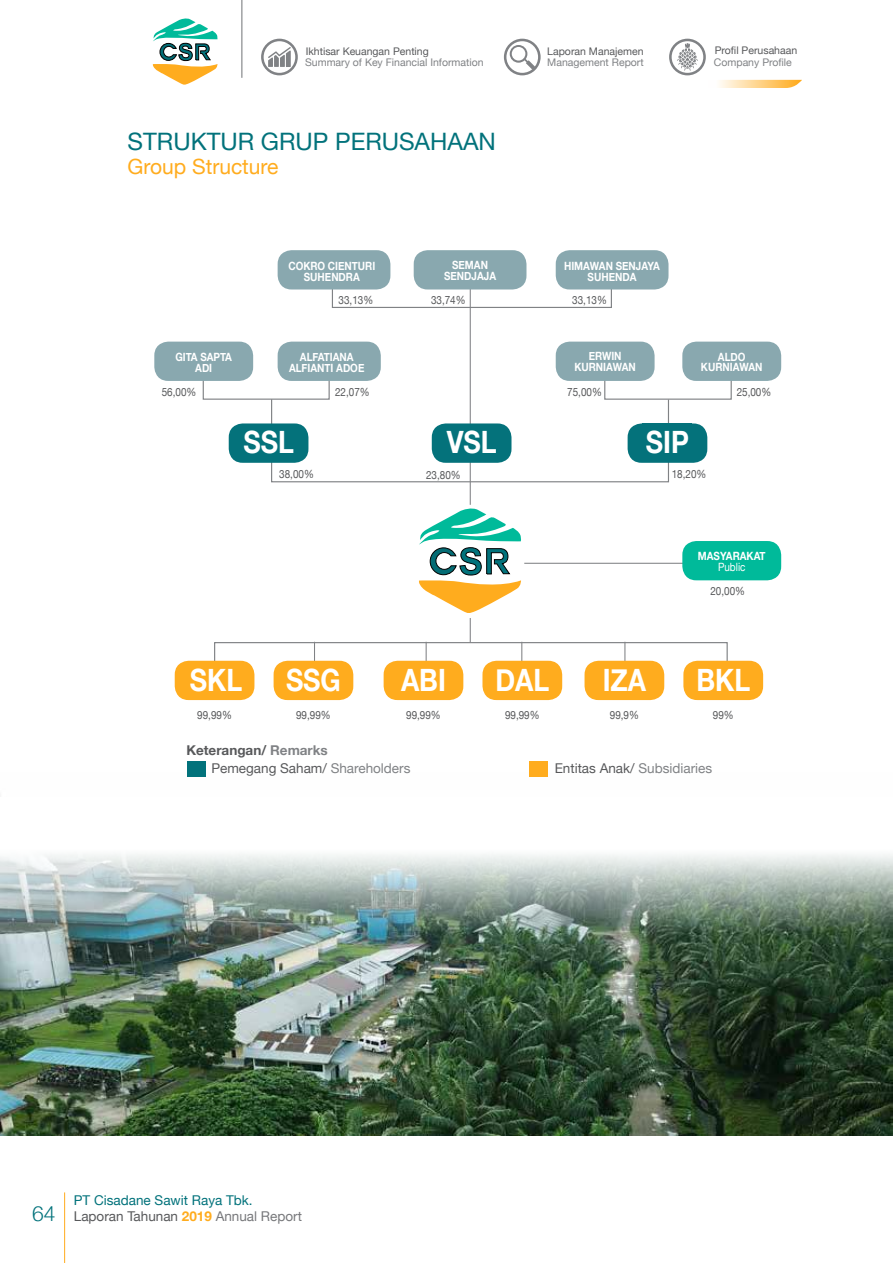
<style>
.page{position:relative;width:893px;height:1263px;background:#fff}
.page>*{position:absolute;margin:0;border:0;box-sizing:border-box;transform-origin:0 0}
.t1{font:700 30.75px "Helvetica Neue";color:#fff;scale:.87 1}
.t2{font:24px "Helvetica Neue";color:#02727b}
.t3{font:21px "Helvetica Neue";color:#ffac1e}
.t4{font:13.5px/18px "Helvetica Neue";color:#58595b}
.t5{font:13.5px/15.5px "Helvetica Neue";color:#02727b;text-align:center}
.t6{font:700 11.4px/10.8px "Helvetica Neue";color:#fff;text-align:center;scale:.87 1}
.t7{font:11.4px "Helvetica Neue";color:#58595b;scale:.87 1}
.t8{font:11.4px "Helvetica Neue";color:#fff;scale:.87 1}
.t9{font:10.5px "Helvetica Neue";color:#808285}
.t10{font:10.5px "Helvetica Neue";color:#58595b}
.s1{font-weight:700}
.s2{font-weight:700;color:#808285}
.s3{color:#808285}
.s4{font-weight:300;font-size:21px}
.s5{color:#58595b}
.s6{font-weight:700;color:#ffac1e}
.s7{color:#77787b}
</style>
<div class="page">
<hr style="left:241px;top:0;width:1px;height:78px;background:#808285">
<hr style="left:64px;top:1192px;width:1px;height:71px;background:#ffac1e">
<svg style="left:153px;top:18px;width:65px;height:67px"></svg>
<svg style="left:261px;top:39px;width:37px;height:36px"></svg>
<svg style="left:504px;top:39px;width:37px;height:36px"></svg>
<img style="left:0;top:773px;width:893px;height:362px">
<svg style="left:0;top:797px;width:893px;height:141px"></svg>
<svg style="left:314px;top:644px;width:1px;height:17px"></svg>
<hr style="left:524px;top:563px;width:167px;height:1px;background:#808285">
<svg style="left:624px;top:644px;width:1px;height:17px"></svg>
<hr style="left:470px;top:279px;width:1px;height:226px;background:#808285">
<svg style="left:419px;top:508px;width:103px;height:154px"></svg>
<div style="left:332px;top:286px;width:280px;height:22px;border:1px solid #808285"></div>
<div style="left:214px;top:642px;width:514px;height:22px;border:1px solid #808285"></div>
<div style="left:271px;top:399px;width:398px;height:83px;border:1px solid #808285"></div>
<div style="left:203px;top:378px;width:127px;height:22px;border:1px solid #808285"></div>
<div style="left:604px;top:378px;width:128px;height:22px;border:1px solid #808285"></div>
<div style="left:278px;top:342px;width:103px;height:39px;background:#89a8af;border-radius:14px"></div>
<div style="left:432px;top:423px;width:79px;height:40px;background:#04727b;border-radius:14px"></div>
<div style="left:229px;top:423px;width:79px;height:40px;background:#04727b;border-radius:14px"></div>
<div style="left:628px;top:423px;width:79px;height:40px;background:#04727b;border-radius:14px"></div>
<div style="left:556px;top:250px;width:112px;height:39px;background:#89a8af;border-radius:14px"></div>
<div style="left:414px;top:250px;width:112px;height:39px;background:#89a8af;border-radius:14px"></div>
<div style="left:278px;top:250px;width:112px;height:39px;background:#89a8af;border-radius:14px"></div>
<div style="left:556px;top:342px;width:99px;height:39px;background:#89a8af;border-radius:14px"></div>
<div style="left:682px;top:342px;width:99px;height:39px;background:#89a8af;border-radius:14px"></div>
<div style="left:682px;top:541px;width:99px;height:39px;background:#00ba9a;border-radius:14px"></div>
<div style="left:154px;top:342px;width:99px;height:39px;background:#89a8af;border-radius:14px"></div>
<div style="left:175px;top:661px;width:79px;height:39px;background:#ffac1e;border-radius:14px"></div>
<div style="left:384px;top:661px;width:79px;height:39px;background:#ffac1e;border-radius:14px"></div>
<div style="left:584px;top:661px;width:80px;height:39px;background:#ffac1e;border-radius:14px"></div>
<div style="left:274px;top:661px;width:79px;height:39px;background:#ffac1e;border-radius:14px"></div>
<div style="left:482px;top:661px;width:80px;height:39px;background:#ffac1e;border-radius:14px"></div>
<div style="left:683px;top:661px;width:80px;height:39px;background:#ffac1e;border-radius:14px"></div>
<svg style="left:669px;top:39px;width:133px;height:49px"></svg>
<div style="left:187px;top:761px;width:19px;height:15px;background:#02727b"></div>
<div style="left:530px;top:761px;width:18px;height:15px;background:#ffac1e"></div>
<p class="t10" style="left:306px;top:44px;width:125px">Ikhtisar Keuangan Penting</p>
<p class="t10" style="left:715px;top:43px;width:84px">Profil Perusahaan</p>
<p class="t9" style="left:305px;top:55px;width:180px">Summary of Key Financial Information</p>
<p class="t9" style="left:714px;top:55px;width:79px">Company Profile</p>
<p class="t10" style="left:547px;top:44px;width:98px">Laporan Manajemen</p>
<p class="t9" style="left:547px;top:55px;width:98px">Management Report</p>
<h2 class="t2" style="left:128px;top:125px;width:370px">STRUKTUR GRUP PERUSAHAAN</h2>
<h3 class="t3" style="left:128px;top:152px;width:152px">Group Structure</h3>
<p class="t6" style="left:288px;top:261px;width:101px">COKRO CIENTURI<br>SUHENDRA</p>
<p class="t6" style="left:444px;top:260px;width:61px">SEMAN<br>SENDJAJA</p>
<p class="t6" style="left:564px;top:261px;width:112px">HIMAWAN SENJAYA<br>SUHENDA</p>
<p class="t7" style="left:339px;top:292px;width:41px">33,13%</p>
<p class="t7" style="left:431px;top:292px;width:41px">33,74%</p>
<p class="t7" style="left:572px;top:292px;width:41px">33,13%</p>
<p class="t6" style="left:175px;top:352px;width:67px">GITA SAPTA<br>ADI</p>
<p class="t6" style="left:289px;top:352px;width:88px">ALFATIANA<br>ALFIANTI ADOE</p>
<p class="t6" style="left:574px;top:351px;width:72px">ERWIN<br>KURNIAWAN</p>
<p class="t6" style="left:701px;top:351px;width:72px">ALDO<br>KURNIAWAN</p>
<p class="t7" style="left:162px;top:383px;width:41px">56,00%</p>
<p class="t7" style="left:335px;top:383px;width:41px">22,07%</p>
<p class="t7" style="left:567px;top:383px;width:41px">75,00%</p>
<p class="t7" style="left:737px;top:383px;width:41px">25,00%</p>
<h1 class="t1" style="left:243px;top:418px;width:60px">SSL</h1>
<h1 class="t1" style="left:447px;top:418px;width:59px">VSL</h1>
<h1 class="t1" style="left:646px;top:418px;width:51px">SIP</h1>
<p class="t7" style="left:279px;top:465px;width:41px">38,00%</p>
<p class="t7" style="left:426px;top:466px;width:41px">23,80%</p>
<p class="t7" style="left:672px;top:465px;width:41px">18,20%</p>
<p class="t6" style="left:698px;top:551px;width:79px">MASYARAKAT</p>
<p class="t8" style="left:718px;top:558px;width:33px">Public</p>
<p class="t7" style="left:710px;top:583px;width:41px">20,00%</p>
<h1 class="t1" style="left:190px;top:656px;width:62px">SKL</h1>
<h1 class="t1" style="left:401px;top:656px;width:53px">ABI</h1>
<h1 class="t1" style="left:495px;top:656px;width:63px">DAL</h1>
<h1 class="t1" style="left:603px;top:656px;width:51px">IZA</h1>
<h1 class="t1" style="left:696px;top:656px;width:63px">BKL</h1>
<p class="t7" style="left:197px;top:706px;width:41px">99,99%</p>
<p class="t7" style="left:296px;top:706px;width:41px">99,99%</p>
<p class="t7" style="left:406px;top:706px;width:41px">99,99%</p>
<p class="t7" style="left:505px;top:706px;width:41px">99,99%</p>
<p class="t7" style="left:610px;top:706px;width:35px">99,9%</p>
<p class="t7" style="left:713px;top:706px;width:25px">99%</p>
<h1 class="t1" style="left:286px;top:656px;width:65px">SSG</h1>
<p class="t4" style="left:211px;top:742px;width:201px;text-indent:-25px"><span class="s1">Keterangan/</span> <span class="s2">Remarks<br></span>Pemegang Saham/ <span class="s3">Shareholders</span></p>
<p class="t4" style="left:555px;top:760px;width:159px">Entitas Anak/ <span class="s3">Subsidiaries</span></p>
<p class="t5" style="left:32px;top:1193px;width:271px">PT Cisadane Sawit Raya Tbk.<br><span class="s4">64</span> <span class="s5">Laporan Tahunan</span> <span class="s6">2019</span> <span class="s7">Annual Report</span></p>
</div>
